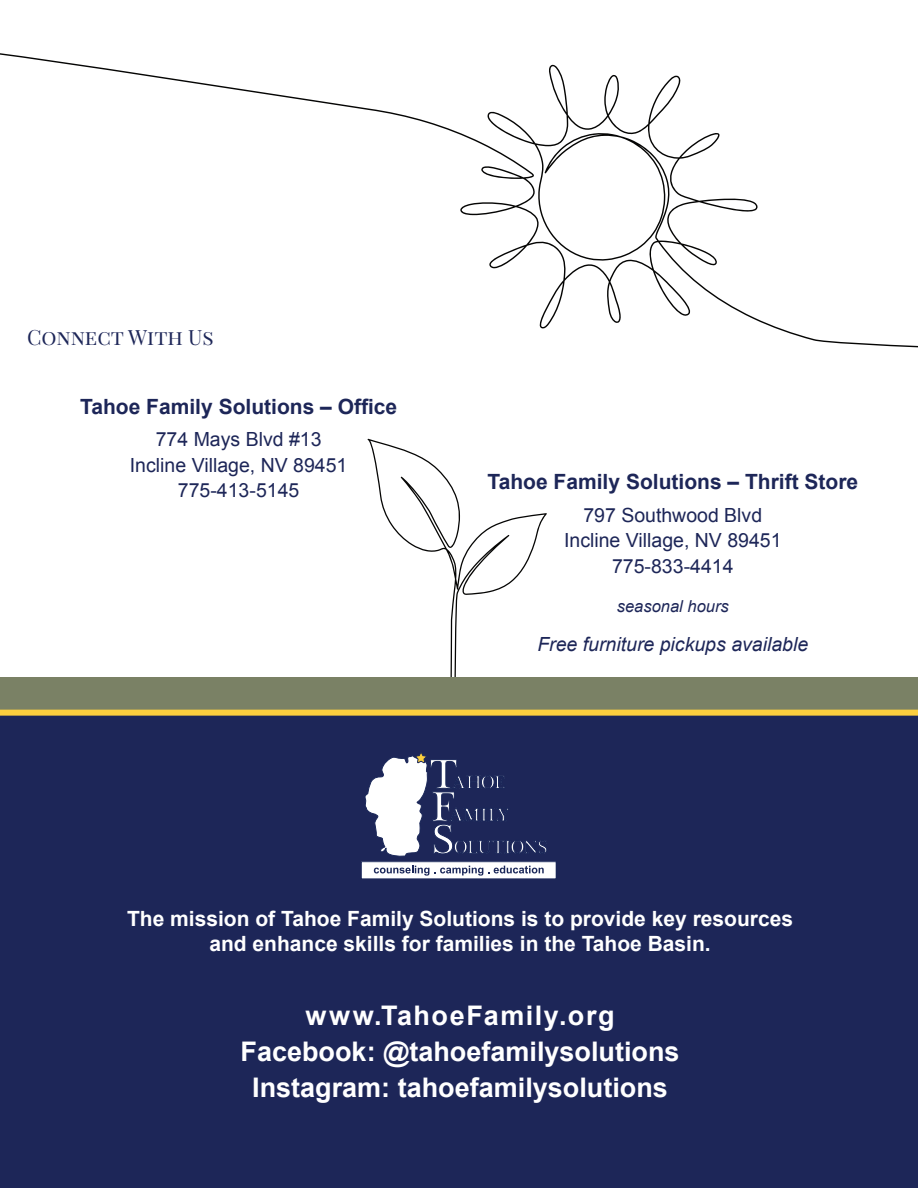
<style>
.page{position:relative;width:918px;height:1188px;background:#fff}
.page>*{position:absolute;margin:0;border:0;box-sizing:border-box;transform-origin:0 0}
.t1{font:700 27px/36px "Arial";color:#fff;text-align:center}
.t2{font:700 21px/25.2px "Arial";color:#fff;text-align:center}
.t3{font:700 21px "Arial";color:#1d2658}
.t4{font:21px "Playfair Display SC";color:#1d2658}
.t5{font:19.5px "Arial";color:#1d2658}
.t6{font:italic 19.5px "Arial";color:#1d2658}
.t7{font:italic 16.5px "Arial";color:#1d2658}
</style>
<div class="page">
<svg style="left:374px;top:460px;width:173px;height:217px"></svg>
<svg style="left:0;top:53px;width:918px;height:295px"></svg>
<div style="left:0;top:677px;width:918px;height:56px;background:#7a8165"></div>
<div style="left:0;top:710px;width:918px;height:478px;background:#1d2658"></div>
<svg style="left:364px;top:752px;width:183px;height:105px"></svg>
<div style="left:361px;top:862px;width:195px;height:17px;background:#fff"></div>
<div style="left:361px;top:861px;width:195px;height:18px;border:1px solid #1a2759"></div>
<svg style="left:374px;top:866px;width:170px;height:10px"></svg>
<p class="t4" style="left:27px;top:324px;width:188px">Connect With Us</p>
<p class="t3" style="left:80px;top:393px;width:319px">Tahoe Family Solutions – Office</p>
<p class="t5" style="left:156px;top:426px;width:167px">774 Mays Blvd #13</p>
<p class="t5" style="left:130px;top:452px;width:219px">Incline Village, NV 89451</p>
<p class="t5" style="left:178px;top:477px;width:123px">775-413-5145</p>
<p class="t3" style="left:488px;top:468px;width:372px">Tahoe Family Solutions – Thrift Store</p>
<p class="t5" style="left:583px;top:502px;width:180px">797 Southwood Blvd</p>
<p class="t5" style="left:564px;top:528px;width:219px">Incline Village, NV 89451</p>
<p class="t5" style="left:612px;top:553px;width:123px">775-833-4414</p>
<p class="t7" style="left:617px;top:595px;width:113px">seasonal hours</p>
<p class="t6" style="left:537px;top:631px;width:272px">Free furniture pickups available</p>
<p class="t2" style="left:127px;top:906px;width:667px">The mission of Tahoe Family Solutions is to provide key resources and enhance skills for families in the Tahoe Basin.</p>
<p class="t1" style="left:241px;top:999px;width:440px">www.TahoeFamily.org<br>Facebook: @tahoefamilysolutions<br>Instagram: tahoefamilysolutions</p>
</div>
